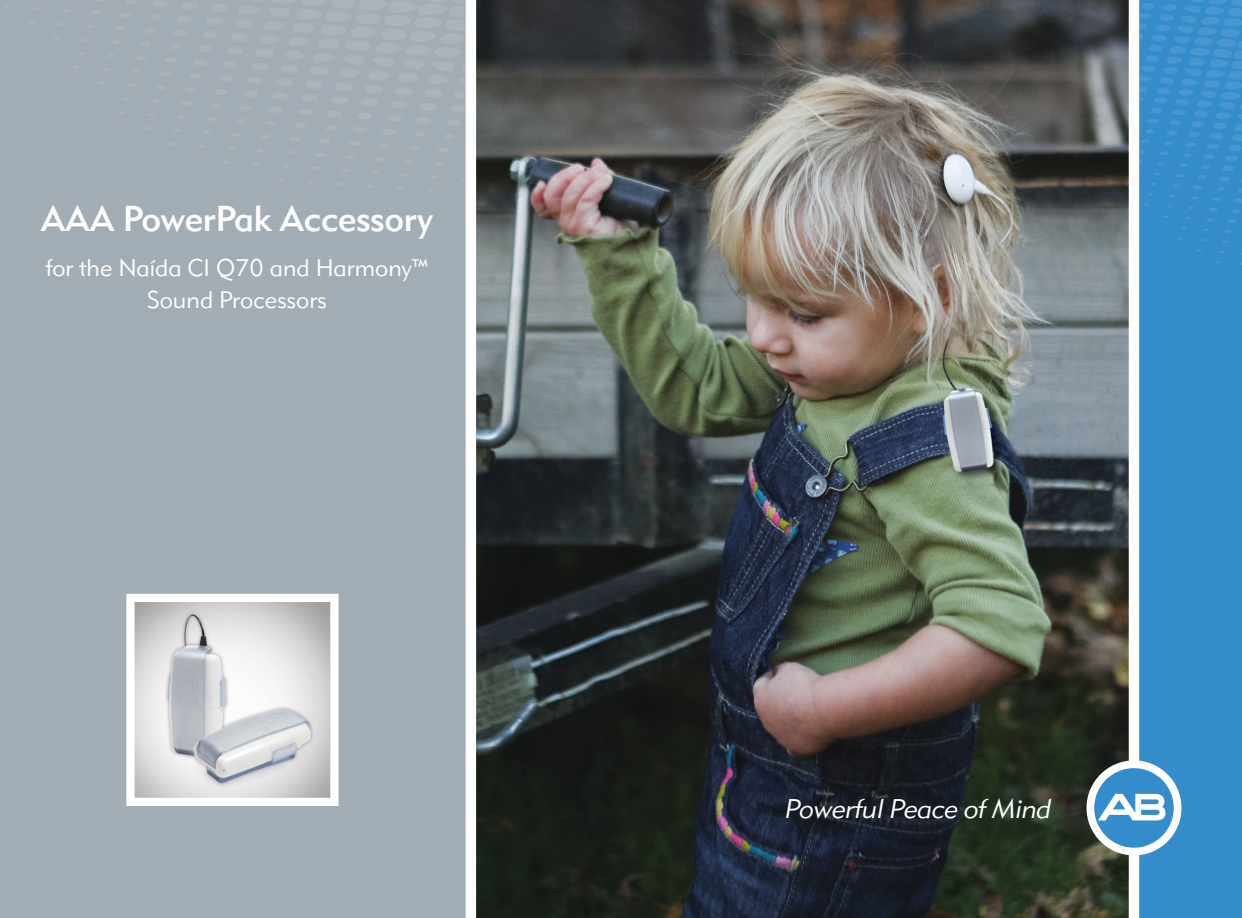
<style>
.page{position:relative;width:1242px;height:918px;background:#fff}
.page>*{position:absolute;margin:0;border:0;box-sizing:border-box;transform-origin:0 0}
.t1{font:500 36px "DH Sans";letter-spacing:-.01em;color:#fff}
.t2{font:italic 300 27px "DH Sans";color:#fff}
.t3{font:300 24px/31.5px "DH Sans";color:#fff;text-align:center}
</style>
<div class="page">
<img style="left:476px;top:0;width:653px;height:918px">
<div style="left:0;top:0;width:466px;height:918px;background:#a2acb4"></div>
<div style="left:1134px;top:0;width:108px;height:918px;background:#358ccb"></div>
<svg style="left:1139px;top:0;width:103px;height:299px"></svg>
<div style="left:1129px;top:0;width:10px;height:918px;background:#fff"></div>
<svg style="left:1087px;top:760px;width:94px;height:95px"></svg>
<svg style="left:0;top:0;width:465px;height:193px;background:#a3adb5"></svg>
<img style="left:135px;top:603px;width:195px;height:194px">
<div style="left:126px;top:594px;width:213px;height:212px;border:8px solid #fff"></div>
<h1 class="t1" style="left:41px;top:197px;width:394px">AAA PowerPak Accessory</h1>
<p class="t3" style="left:46px;top:252px;width:384px">for the Naída CI Q70 and Harmony™<br>Sound Processors</p>
<p class="t2" style="left:784px;top:792px;width:268px">Powerful Peace of Mind</p>
</div>
